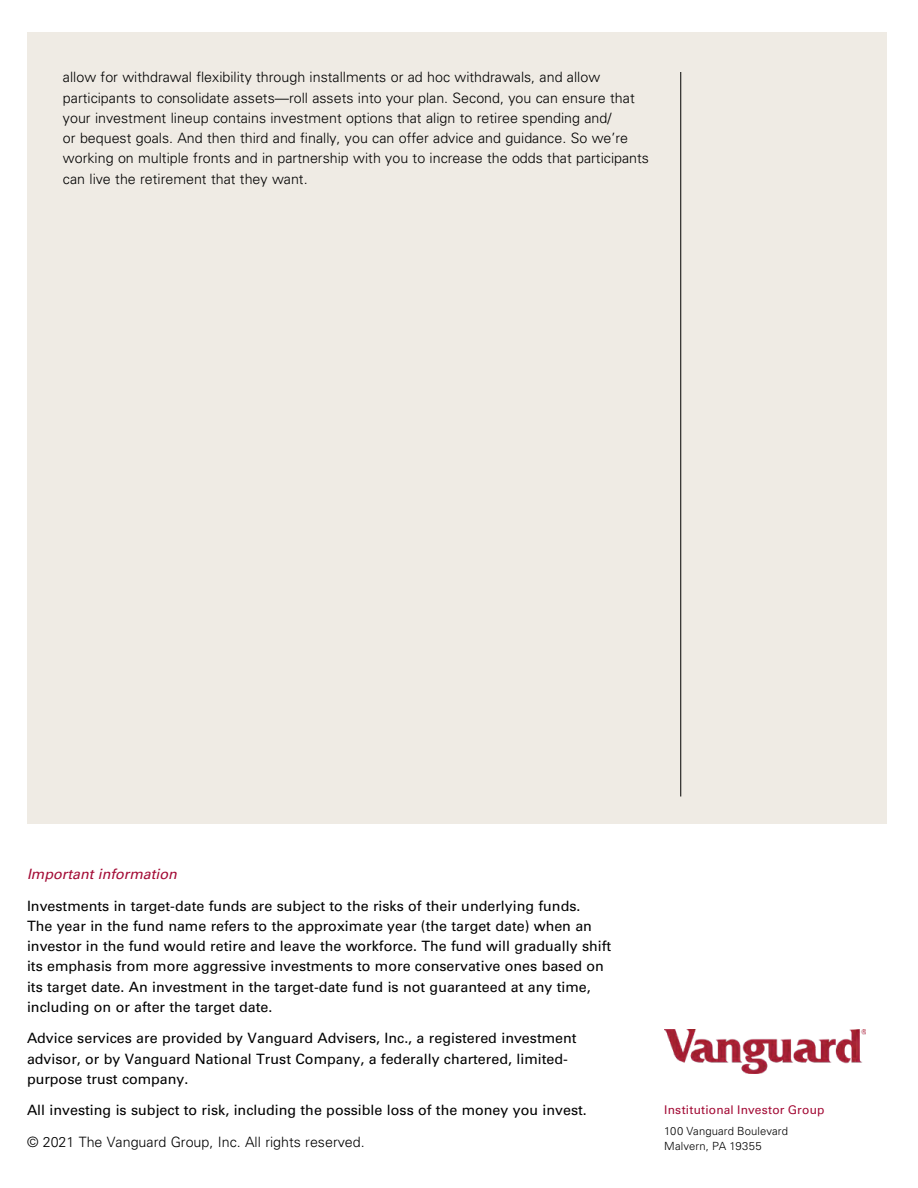
<style>
.page{position:relative;width:918px;height:1188px;background:#fff}
.page>*{position:absolute;margin:0;border:0;box-sizing:border-box;transform-origin:0 0}
.t1{font:14.25px/20.2px "Univers LT Std";color:#000}
.t2{font:300 14.25px/20.2px "Univers LT Std";color:#000}
.t3{font:italic 14.25px "Univers LT Std";color:#a30b35}
.t4{font:12px "Univers LT Std";letter-spacing:.015em;color:#a30b35}
.t5{font:300 11.25px/15px "Univers LT Std";letter-spacing:.01em;color:#000}
</style>
<div class="page">
<div style="left:27px;top:32px;width:859px;height:792px;background:#efebe4"></div>
<hr style="left:680px;top:72px;width:1px;height:724px;background:#000">
<img style="left:664px;top:1029px;width:202px;height:44px">
<p class="t2" style="left:63px;top:67px;width:588px">allow for withdrawal flexibility through installments or ad hoc withdrawals, and allow participants to consolidate assets—roll assets into your plan. Second, you can ensure that your investment lineup contains investment options that align to retiree spending and/<br>or bequest goals. And then third and finally, you can offer advice and guidance. So we’re working on multiple fronts and in partnership with you to increase the odds that participants can live the retirement that they want.</p>
<p class="t3" style="left:27px;top:866px;width:152px">Important information</p>
<p class="t1" style="left:27px;top:896px;width:586px">Investments in target-date funds are subject to the risks of their underlying funds.<br>The year in the fund name refers to the approximate year (the target date) when an investor in the fund would retire and leave the workforce. The fund will gradually shift its emphasis from more aggressive investments to more conservative ones based on its target date. An investment in the target-date fund is not guaranteed at any time, including on or after the target date.</p>
<p class="t1" style="left:27px;top:1028px;width:551px">Advice services are provided by Vanguard Advisers, Inc., a registered investment advisor, or by Vanguard National Trust Company, a federally chartered, limited&shy;purpose trust company.</p>
<p class="t1" style="left:27px;top:1100px;width:561px">All investing is subject to risk, including the possible loss of the money you invest.</p>
<p class="t2" style="left:27px;top:1132px;width:339px">© 2021 The Vanguard Group, Inc. All rights reserved.</p>
<p class="t4" style="left:664px;top:1103px;width:162px">Institutional Investor Group</p>
<p class="t5" style="left:664px;top:1124px;width:125px">100 Vanguard Boulevard<br>Malvern, PA 19355</p>
</div>
